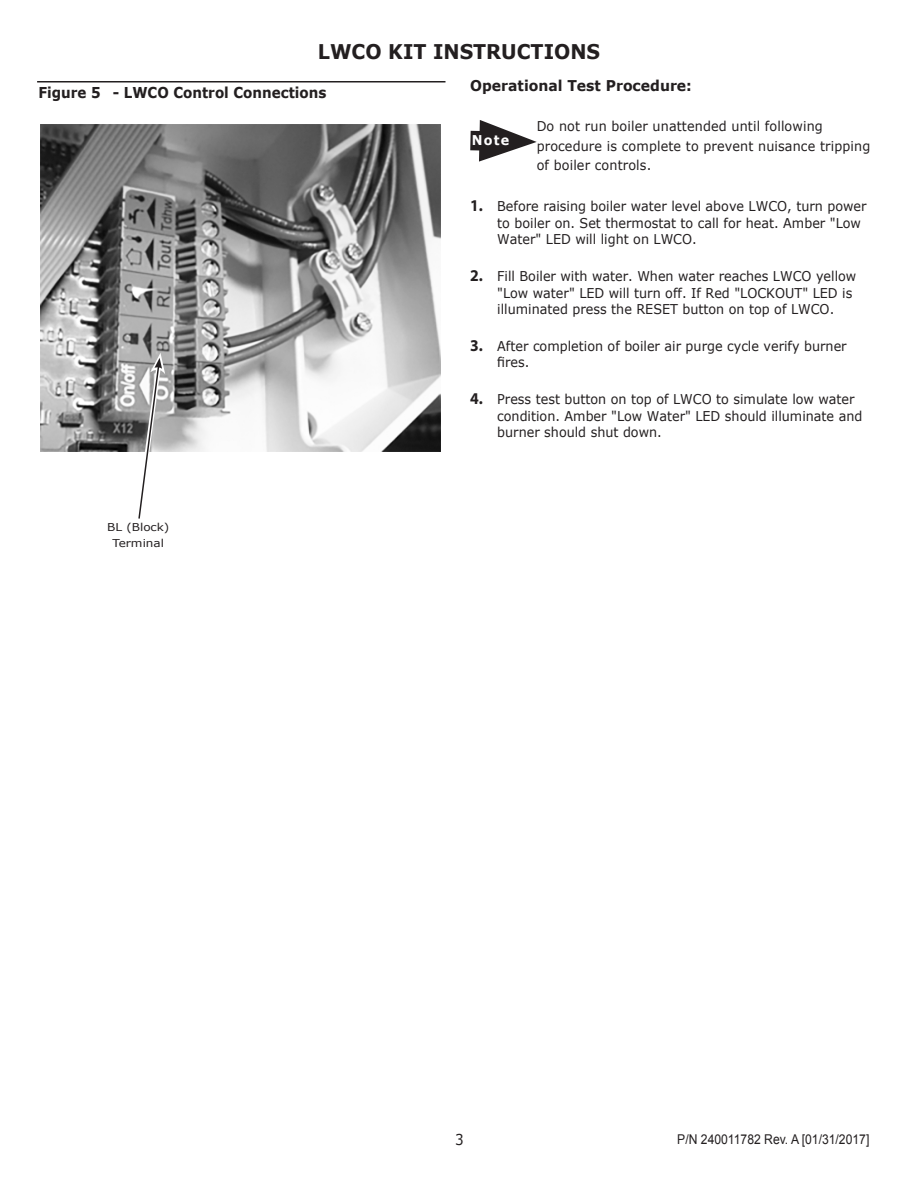
<style>
.page{position:relative;width:918px;height:1188px;background:#fff}
.page>*{position:absolute;margin:0;border:0;box-sizing:border-box;transform-origin:0 0}
.t1{font:700 20.25px "Verdana";color:#231f20;scale:.94 1}
.t2{font:700 15px "Verdana";color:#231f20;scale:.9 1}
.t3{font:15px "Verdana";color:#231f20;scale:.9 1}
.t4{font:700 14.85px "Verdana";color:#231f20;scale:.94 1}
.t5{font:13.5px/16.5px "Verdana";color:#231f20;scale:.94 1}
.t6{font:13.5px "Arial";color:#231f20;scale:.9 1}
.t7{font:700 13.5px "Verdana";color:#fff;scale:.94 1}
.t8{font:10.8px/16.5px "Verdana";color:#231f20;text-align:center;scale:1.11 1}
.s1{font-family:"Myriad Pro";font-weight:700;font-size:16.5px}
</style>
<div class="page">
<svg style="left:470px;top:120px;width:67px;height:42px"></svg>
<hr style="left:37px;top:81px;width:409px;height:2px;background:#231f20">
<img style="left:40px;top:124px;width:401px;height:327px">
<svg style="left:133px;top:353px;width:32px;height:166px"></svg>
<p class="t1" style="left:318px;top:37px;width:302px">LWCO KIT INSTRUCTIONS</p>
<p class="t2" style="left:38px;top:81px;width:321px">Figure 5 - LWCO Control Connections</p>
<p class="t4" style="left:470px;top:75px;width:237px">Operational Test Procedure:</p>
<p class="t8" style="left:107px;top:518px;width:58px">BL (Block)<br>Terminal</p>
<p class="t5" style="left:537px;top:117px;width:356px;line-height:19.5px">Do not run boiler unattended until following procedure is complete to prevent nuisance tripping of boiler controls.</p>
<p class="t5" style="left:497px;top:198px;width:394px;text-indent:-27px"><span class="s1">1.</span> Before raising boiler water level above LWCO, turn power to boiler on. Set thermostat to call for heat. Amber "Low<br>Water" LED will light on LWCO.</p>
<p class="t5" style="left:497px;top:268px;width:384px;text-indent:-27px"><span class="s1">2.</span> Fill Boiler with water. When water reaches LWCO yellow "Low water" LED will turn off. If Red "LOCKOUT" LED is illuminated press the RESET button on top of LWCO.</p>
<p class="t5" style="left:497px;top:337px;width:373px;text-indent:-27px"><span class="s1">3.</span> After completion of boiler air purge cycle verify burner fires.</p>
<p class="t5" style="left:497px;top:391px;width:390px;text-indent:-27px"><span class="s1">4.</span> Press test button on top of LWCO to simulate low water condition. Amber "Low Water" LED should illuminate and burner should shut down.</p>
<p class="t7" style="left:472px;top:131px;width:41px">Note</p>
<p class="t3" style="left:455px;top:1129px;width:11px">3</p>
<p class="t6" style="left:677px;top:1130px;width:215px">P/N 240011782 Rev. A [01/31/2017]</p>
</div>
